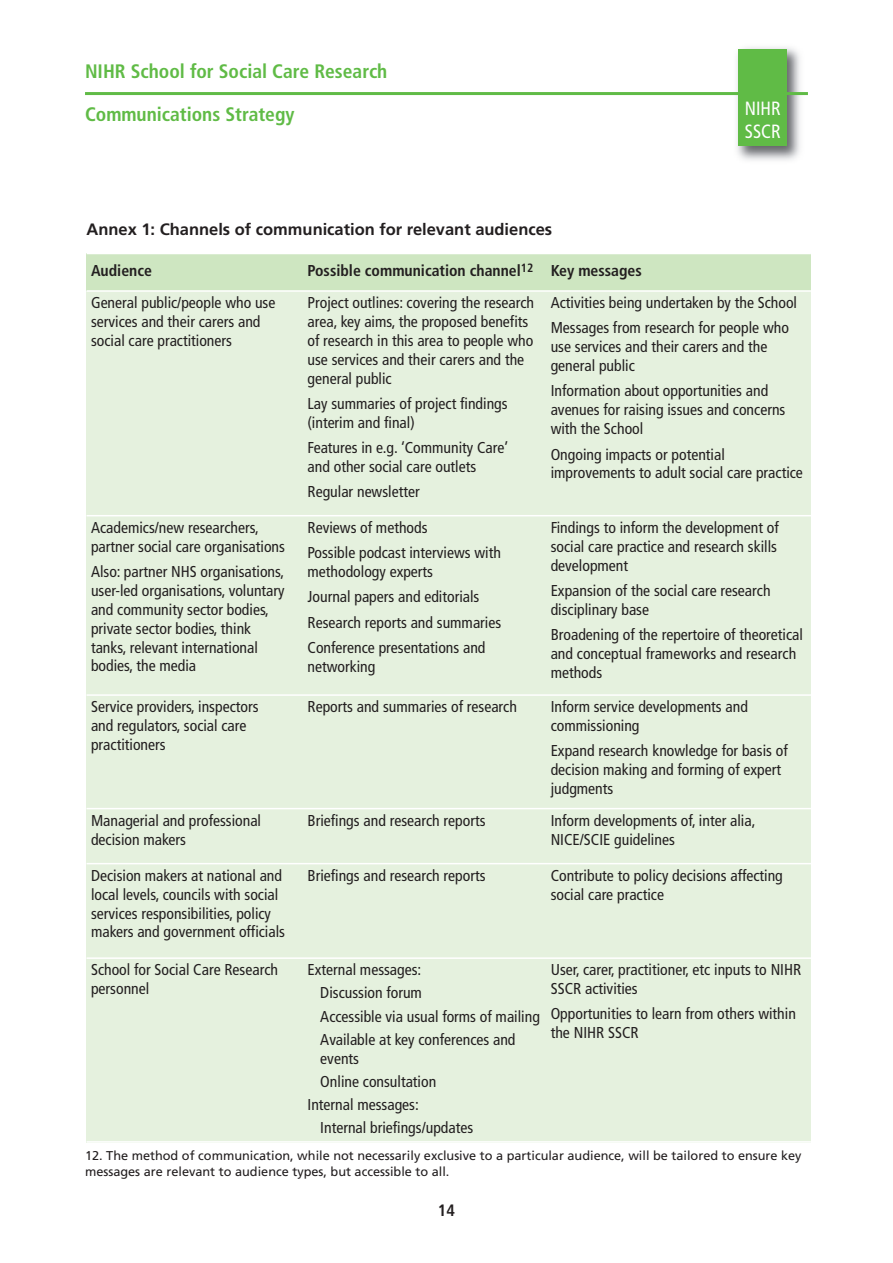
<style>
.page{position:relative;width:893px;height:1263px;background:#fff}
.page>*{position:absolute;margin:0;border:0;box-sizing:border-box;transform-origin:0 0}
.t1{font:700 condensed 19.5px/42.5px "Frutiger";color:#60bb46}
.t2{font:condensed 19.2px/23px "Frutiger";color:#fff;scale:.96 1}
.t3{font:700 16.5px "Frutiger";color:#231f20}
.t4{font:700 condensed 16.5px "Frutiger";color:#231f20}
.t5{font:condensed 15.75px/18.9px "Frutiger";color:#231f20}
.t6{font:700 condensed 15.75px "Frutiger";color:#231f20}
.t7{font:12.75px/15.3px "Frutiger";color:#231f20}
</style>
<div class="page">
<img style="left:731px;top:47px;width:75px;height:114px">
<div style="left:738px;top:49px;width:49px;height:96px;background:#60bb46"></div>
<hr style="left:85px;top:92px;width:723px;height:3px;background:#60bb46">
<div style="left:87px;top:253px;width:216px;height:38px;background:#cee6c1"></div>
<div style="left:303px;top:253px;width:243px;height:38px;background:#cee6c1"></div>
<div style="left:546px;top:253px;width:265px;height:38px;background:#cee6c1"></div>
<div style="left:87px;top:291px;width:216px;height:225px;background:#e5f1de"></div>
<div style="left:303px;top:291px;width:243px;height:225px;background:#e5f1de"></div>
<div style="left:546px;top:291px;width:265px;height:225px;background:#e5f1de"></div>
<div style="left:87px;top:516px;width:216px;height:179px;background:#e5f1de"></div>
<div style="left:303px;top:516px;width:243px;height:179px;background:#e5f1de"></div>
<div style="left:546px;top:516px;width:265px;height:179px;background:#e5f1de"></div>
<div style="left:87px;top:695px;width:216px;height:114px;background:#e5f1de"></div>
<div style="left:303px;top:695px;width:243px;height:114px;background:#e5f1de"></div>
<div style="left:546px;top:695px;width:265px;height:114px;background:#e5f1de"></div>
<div style="left:87px;top:809px;width:216px;height:55px;background:#e5f1de"></div>
<div style="left:303px;top:809px;width:243px;height:55px;background:#e5f1de"></div>
<div style="left:546px;top:809px;width:265px;height:55px;background:#e5f1de"></div>
<div style="left:87px;top:864px;width:216px;height:94px;background:#e5f1de"></div>
<div style="left:303px;top:864px;width:243px;height:94px;background:#e5f1de"></div>
<div style="left:546px;top:864px;width:265px;height:94px;background:#e5f1de"></div>
<div style="left:87px;top:958px;width:216px;height:185px;background:#e5f1de"></div>
<div style="left:303px;top:958px;width:243px;height:185px;background:#e5f1de"></div>
<div style="left:546px;top:958px;width:265px;height:185px;background:#e5f1de"></div>
<hr style="left:87px;top:253px;width:724px;height:1px;background:#fff">
<hr style="left:87px;top:290px;width:724px;height:2px;background:#fff">
<hr style="left:87px;top:515px;width:724px;height:1px;background:#fff">
<hr style="left:87px;top:694px;width:724px;height:2px;background:#fff">
<hr style="left:87px;top:808px;width:724px;height:1px;background:#fff">
<hr style="left:87px;top:863px;width:724px;height:1px;background:#fff">
<hr style="left:87px;top:957px;width:724px;height:2px;background:#fff">
<hr style="left:87px;top:1141px;width:724px;height:2px;background:#fff">
<p class="t1" style="left:85px;top:52px;width:304px">NIHR School for Social Care Research<br>Communications Strategy</p>
<p class="t2" style="left:745px;top:98px;width:39px">NIHR<br>SSCR</p>
<p class="t3" style="left:87px;top:223px;width:467px">Annex 1: Channels of communication for relevant audiences</p>
<p class="t6" style="left:91px;top:265px;width:62px">Audience</p>
<p class="t6" style="left:308px;top:265px;width:336px">Possible communication channel<sup>12</sup> Key messages</p>
<p class="t5" style="left:91px;top:294px;width:186px">General public/people who use services and their carers and social care practitioners</p>
<p class="t5" style="left:308px;top:294px;width:228px">Project outlines: covering the research area, key aims, the proposed benefits of research in this area to people who use services and their carers and the general public</p>
<p class="t5" style="left:308px;top:395px;width:202px">Lay summaries of project findings (interim and final)</p>
<p class="t5" style="left:308px;top:439px;width:202px">Features in e.g. ‘Community Care’ and other social care outlets</p>
<p class="t5" style="left:308px;top:484px;width:114px">Regular newsletter</p>
<p class="t5" style="left:551px;top:291px;width:248px;line-height:25.3px">Activities being undertaken by the School<br>Messages from research for people who</p>
<p class="t5" style="left:551px;top:339px;width:218px">use services and their carers and the general public</p>
<p class="t5" style="left:551px;top:383px;width:236px">Information about opportunities and avenues for raising issues and concerns with the School</p>
<p class="t5" style="left:551px;top:446px;width:254px">Ongoing impacts or potential improvements to adult social care practice</p>
<p class="t5" style="left:91px;top:519px;width:195px">Academics/new researchers, partner social care organisations</p>
<p class="t5" style="left:91px;top:563px;width:195px">Also: partner NHS organisations, user-led organisations, voluntary and community sector bodies, private sector bodies, think tanks, relevant international bodies, the media</p>
<p class="t5" style="left:308px;top:516px;width:195px;line-height:25.3px">Reviews of methods<br>Possible podcast interviews with</p>
<p class="t5" style="left:308px;top:560px;width:195px;line-height:25.3px">methodology experts<br>Journal papers and editorials<br>Research reports and summaries<br>Conference presentations and</p>
<p class="t5" style="left:308px;top:658px;width:69px">networking</p>
<p class="t5" style="left:551px;top:519px;width:230px;text-align:justify">Findings to inform the development of social care practice and research skills development</p>
<p class="t5" style="left:551px;top:582px;width:221px">Expansion of the social care research disciplinary base</p>
<p class="t5" style="left:551px;top:626px;width:254px">Broadening of the repertoire of theoretical and conceptual frameworks and research methods</p>
<p class="t5" style="left:91px;top:698px;width:169px">Service providers, inspectors and regulators, social care practitioners</p>
<p class="t5" style="left:308px;top:698px;width:211px">Reports and summaries of research</p>
<p class="t5" style="left:551px;top:698px;width:199px">Inform service developments and commissioning</p>
<p class="t5" style="left:551px;top:743px;width:239px">Expand research knowledge for basis of decision making and forming of expert judgments</p>
<p class="t5" style="left:91px;top:812px;width:172px">Managerial and professional decision makers</p>
<p class="t5" style="left:308px;top:812px;width:179px">Briefings and research reports</p>
<p class="t5" style="left:551px;top:812px;width:206px">Inform developments of, inter alia,<br>NICE/SCIE guidelines</p>
<p class="t5" style="left:91px;top:867px;width:195px">Decision makers at national and local levels, councils with social services responsibilities, policy makers and government officials</p>
<p class="t5" style="left:308px;top:867px;width:179px">Briefings and research reports</p>
<p class="t5" style="left:551px;top:867px;width:234px">Contribute to policy decisions affecting social care practice</p>
<p class="t5" style="left:91px;top:961px;width:189px">School for Social Care Research personnel</p>
<p class="t5" style="left:320px;top:959px;width:221px;line-height:23.1px;text-indent:-13px">External messages:<br>Discussion forum<br>Accessible via usual forms of mailing<br>Available at key conferences and</p>
<p class="t5" style="left:320px;top:1050px;width:40px">events</p>
<p class="t5" style="left:320px;top:1073px;width:117px">Online consultation</p>
<p class="t5" style="left:308px;top:1096px;width:113px">Internal messages:</p>
<p class="t5" style="left:320px;top:1119px;width:154px">Internal briefings/updates</p>
<p class="t5" style="left:551px;top:961px;width:252px">User, carer, practitioner, etc inputs to NIHR<br>SSCR activities</p>
<p class="t5" style="left:551px;top:1006px;width:247px">Opportunities to learn from others within the NIHR SSCR</p>
<p class="t7" style="left:85px;top:1149px;width:718px">12. The method of communication, while not necessarily exclusive to a particular audience, will be tailored to ensure key messages are relevant to audience types, but accessible to all.</p>
<p class="t4" style="left:438px;top:1203px;width:19px">14</p>
</div>
